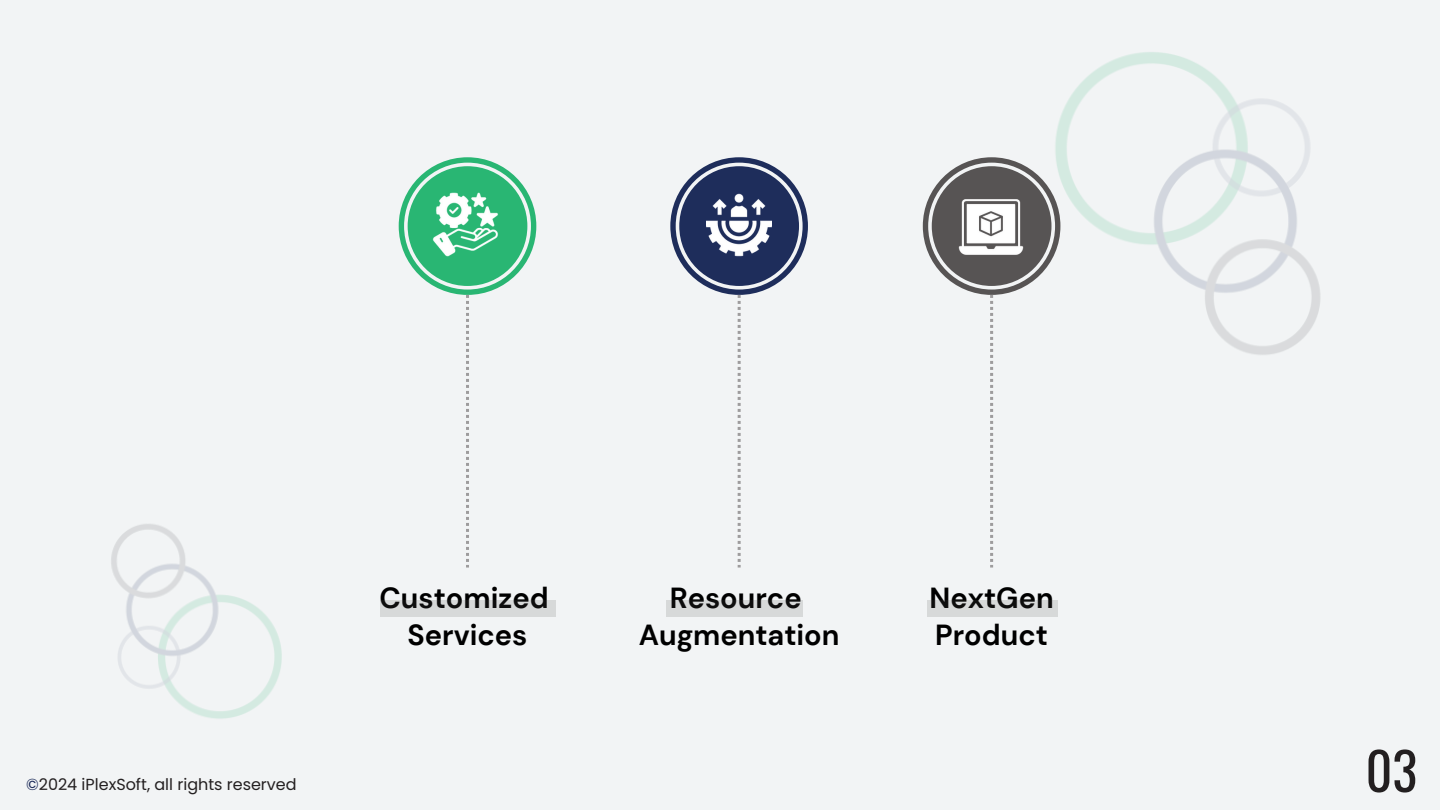
<style>
.page{position:relative;width:1440px;height:810px;background:#f2f4f5}
.page>*{position:absolute;margin:0;border:0;box-sizing:border-box;transform-origin:0 0}
.t1{font:52.1px "Oswald";color:#231f20}
.t2{font:700 29px/37.5px "DM Sans";color:#000;text-align:center}
.t3{font:16px "Poppins";color:#231f20}
.s1{color:#1e2d5b}
</style>
<div class="page">
<img style="left:1055px;top:52px;width:265px;height:303px">
<img style="left:111px;top:524px;width:171px;height:195px">
<svg style="left:399px;top:157px;width:137px;height:411px"></svg>
<svg style="left:670px;top:157px;width:138px;height:411px"></svg>
<svg style="left:923px;top:157px;width:137px;height:411px"></svg>
<div style="left:380px;top:600px;width:175px;height:17px;background:#d7d9d9"></div>
<div style="left:666px;top:600px;width:137px;height:17px;background:#d7d9d9"></div>
<div style="left:927px;top:600px;width:130px;height:17px;background:#d7d9d9"></div>
<p class="t3" style="left:26px;top:773px;width:272px"><span class="s1">©</span>2024 iPlexSoft, all rights reserved</p>
<p class="t2" style="left:380px;top:579px;width:171px">Customized<br>Services</p>
<p class="t2" style="left:639px;top:579px;width:202px">Resource<br>Augmentation</p>
<p class="t2" style="left:930px;top:579px;width:126px;text-align:left">NextGen<br>Product</p>
<p class="t1" style="left:1365px;top:730px;width:53px">03</p>
</div>
